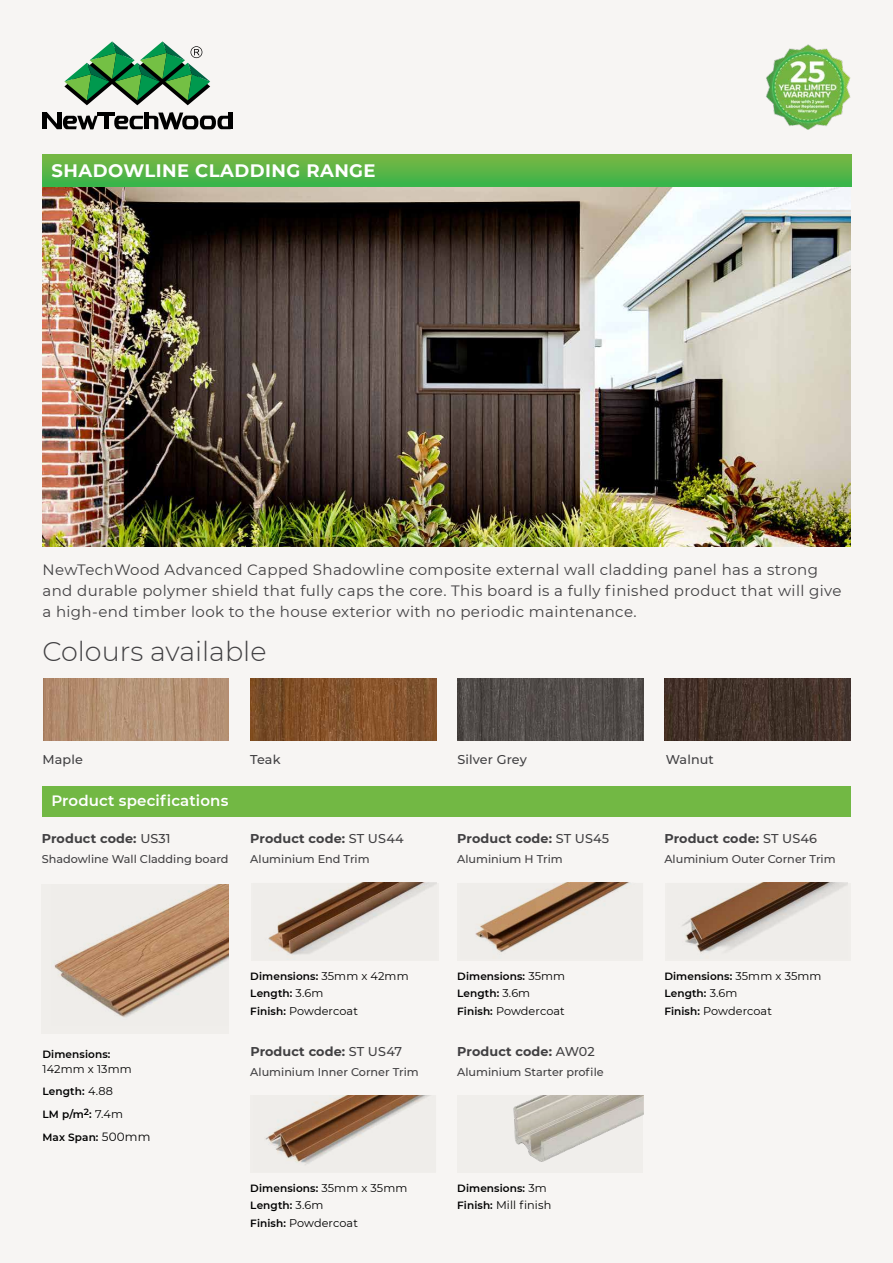
<style>
.page{position:relative;width:893px;height:1263px;background:#f7f5f3}
.page>*{position:absolute;margin:0;border:0;box-sizing:border-box;transform-origin:0 0}
.t1{font:300 27px "Montserrat";color:#414042}
.t2{font:700 18px "Montserrat";letter-spacing:.025em;color:#fff}
.t3{font:15px/21px "Montserrat";letter-spacing:.025em;color:#414042}
.t4{font:600 15px "Montserrat";letter-spacing:.01em;color:#fff}
.t5{font:700 12.75px "Montserrat";letter-spacing:.01em;color:#414042}
.t6{font:500 12.75px "Montserrat";letter-spacing:.01em;color:#414042}
.t7{font:500 11.25px "Montserrat";color:#414042}
.t8{font:11.25px "Montserrat";letter-spacing:.005em;color:#000}
.t9{font:600 10.5px/17.7px "Montserrat";letter-spacing:.01em;color:#000}
.s1{font-weight:500}
.s2{font-weight:400;font-size:11.25px}
.s3{font-weight:400;font-size:12px}
.s4{font-weight:600;font-size:10.5px}
</style>
<div class="page">
<img style="left:43px;top:187px;width:807px;height:359px">
<img style="left:766px;top:44px;width:84px;height:85px">
<div style="left:43px;top:155px;width:808px;height:32px;background:linear-gradient(to bottom,#7bb743,#38b44a)"></div>
<hr style="left:228px;top:113px;width:4px;height:16px;background:#000">
<div style="left:104px;top:113px;width:5px;height:16px;background:#000"></div>
<hr style="left:98px;top:113px;width:17px;height:3px;background:#000">
<svg style="left:43px;top:113px;width:55px;height:16px"></svg>
<svg style="left:114px;top:113px;width:114px;height:16px"></svg>
<svg style="left:64px;top:41px;width:146px;height:64px"></svg>
<div style="left:43px;top:786px;width:808px;height:30px;background:#72b844"></div>
<div style="left:42px;top:884px;width:187px;height:150px;background:#f0eeeb"></div>
<div style="left:251px;top:883px;width:188px;height:78px;background:#f0eeeb"></div>
<div style="left:457px;top:883px;width:186px;height:78px;background:#f0eeeb"></div>
<div style="left:665px;top:883px;width:185px;height:78px;background:#f0eeeb"></div>
<div style="left:250px;top:1095px;width:186px;height:78px;background:#f0eeeb"></div>
<div style="left:457px;top:1095px;width:186px;height:78px;background:#f0eeeb"></div>
<img style="left:54px;top:884px;width:175px;height:134px">
<img style="left:250px;top:679px;width:186px;height:61px">
<img style="left:665px;top:679px;width:185px;height:61px">
<img style="left:43px;top:679px;width:186px;height:61px">
<img style="left:457px;top:679px;width:186px;height:61px">
<img style="left:268px;top:883px;width:168px;height:72px">
<img style="left:475px;top:882px;width:155px;height:70px">
<img style="left:265px;top:1095px;width:165px;height:70px">
<img style="left:513px;top:1095px;width:130px;height:67px">
<img style="left:682px;top:882px;width:166px;height:72px">
<p class="t2" style="left:52px;top:158px;width:326px">SHADOWLINE CLADDING RANGE</p>
<p class="t3" style="left:43px;top:559px;width:801px">NewTechWood Advanced Capped Shadowline composite external wall cladding panel has a strong and durable polymer shield that fully caps the core. This board is a fully finished product that will give a high-end timber look to the house exterior with no periodic maintenance.</p>
<h1 class="t1" style="left:43px;top:633px;width:225px">Colours available</h1>
<p class="t6" style="left:43px;top:750px;width:42px">Maple</p>
<p class="t6" style="left:250px;top:750px;width:32px">Teak</p>
<p class="t6" style="left:457px;top:750px;width:71px">Silver Grey</p>
<p class="t6" style="left:666px;top:750px;width:50px">Walnut</p>
<p class="t4" style="left:51px;top:790px;width:178px">Product specifications</p>
<p class="t5" style="left:42px;top:829px;width:130px">Product code: <span class="s1">US31</span></p>
<p class="t5" style="left:250px;top:829px;width:155px">Product code: <span class="s1">ST US44</span></p>
<p class="t5" style="left:457px;top:829px;width:153px">Product code: <span class="s1">ST US45</span></p>
<p class="t5" style="left:664px;top:829px;width:154px">Product code: <span class="s1">ST US46</span></p>
<p class="t7" style="left:42px;top:851px;width:188px">Shadowline Wall Cladding board</p>
<p class="t7" style="left:250px;top:851px;width:121px">Aluminium End Trim</p>
<p class="t7" style="left:457px;top:851px;width:107px">Aluminium H Trim</p>
<p class="t7" style="left:664px;top:851px;width:173px">Aluminium Outer Corner Trim</p>
<p class="t9" style="left:43px;top:1045px;width:69px">Dimensions:</p>
<p class="t8" style="left:43px;top:1061px;width:91px">142mm x 13mm</p>
<p class="t9" style="left:43px;top:1080px;width:109px;line-height:23px">Length: <span class="s2">4.88<br></span>LM p/m<sup>2</sup>: <span class="s2">7.4m<br></span>Max Span: <span class="s3">500mm</span></p>
<p class="t9" style="left:250px;top:966px;width:160px">Dimensions: <span class="s2">35mm x 42mm<br></span>Length: <span class="s2">3.6m</span></p>
<p class="t8" style="left:250px;top:1003px;width:109px"><span class="s4">Finish:</span> Powdercoat</p>
<p class="t9" style="left:457px;top:966px;width:109px">Dimensions: <span class="s2">35mm<br></span>Length: <span class="s2">3.6m</span></p>
<p class="t8" style="left:457px;top:1003px;width:109px"><span class="s4">Finish:</span> Powdercoat</p>
<p class="t5" style="left:250px;top:1042px;width:153px">Product code: <span class="s1">ST US47</span></p>
<p class="t5" style="left:457px;top:1042px;width:139px">Product code: <span class="s1">AW02</span></p>
<p class="t7" style="left:250px;top:1064px;width:170px">Aluminium Inner Corner Trim</p>
<p class="t7" style="left:457px;top:1064px;width:148px">Aluminium Starter profile</p>
<p class="t9" style="left:250px;top:1179px;width:159px">Dimensions: <span class="s2">35mm x 35mm<br></span>Length: <span class="s2">3.6m</span></p>
<p class="t8" style="left:250px;top:1215px;width:109px"><span class="s4">Finish:</span> Powdercoat</p>
<p class="t9" style="left:457px;top:1179px;width:91px">Dimensions: <span class="s2">3m</span></p>
<p class="t8" style="left:457px;top:1198px;width:96px"><span class="s4">Finish:</span> Mill finish</p>
<p class="t9" style="left:664px;top:966px;width:159px">Dimensions: <span class="s2">35mm x 35mm<br></span>Length: <span class="s2">3.6m</span></p>
<p class="t8" style="left:664px;top:1003px;width:109px"><span class="s4">Finish:</span> Powdercoat</p>
</div>
